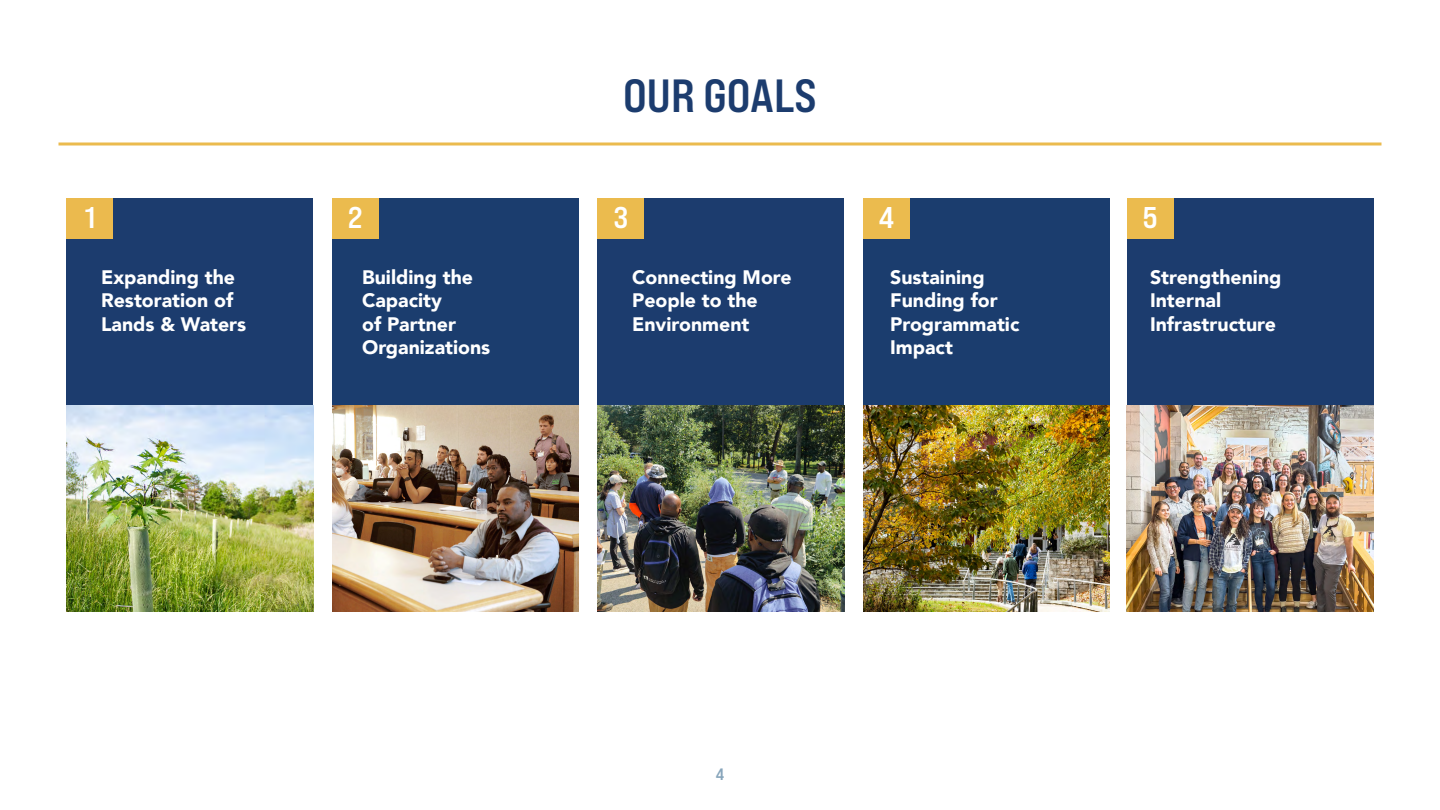
<style>
.page{position:relative;width:1440px;height:810px;background:#fff}
.page>*{position:absolute;margin:0;border:0;box-sizing:border-box;transform-origin:0 0}
.t1{font:46.5px "Bebas Neue Pro Exp Bd";color:#1c3c6e}
.t2{font:30px "Bebas Neue Pro Exp Bd";color:#fff}
.t3{font:900 19.5px/23.4px "Avenir";color:#fff}
.t4{font:16.5px "Bebas Neue Pro Exp Bd";color:#87a5bb}
</style>
<div class="page">
<svg style="left:58px;top:142px;width:1324px;height:4px;background:#efcb7a"></svg>
<div style="left:67px;top:198px;width:246px;height:207px;background:#1c3c6e"></div>
<div style="left:67px;top:198px;width:46px;height:41px;background:#ebba4e"></div>
<div style="left:332px;top:198px;width:247px;height:207px;background:#1b3d6e"></div>
<div style="left:332px;top:198px;width:47px;height:41px;background:#ebbb4e"></div>
<div style="left:598px;top:198px;width:246px;height:207px;background:#1c3c6e"></div>
<div style="left:598px;top:198px;width:46px;height:41px;background:#ebbb4e"></div>
<div style="left:863px;top:198px;width:247px;height:207px;background:#1b3d6e"></div>
<div style="left:863px;top:198px;width:47px;height:41px;background:#ebbb4e"></div>
<div style="left:1127px;top:198px;width:246px;height:207px;background:#1c3c6e"></div>
<div style="left:1127px;top:198px;width:46px;height:41px;background:#ebbb4e"></div>
<img style="left:67px;top:405px;width:246px;height:207px">
<img style="left:598px;top:405px;width:246px;height:207px">
<img style="left:1127px;top:405px;width:246px;height:207px">
<img style="left:332px;top:405px;width:247px;height:207px">
<img style="left:863px;top:405px;width:247px;height:207px">
<h2 class="t2" style="left:85px;top:199px;width:12px">1</h2>
<p class="t3" style="left:101px;top:265px;width:147px">Expanding the<br>Restoration of<br>Lands &amp; Waters</p>
<h2 class="t2" style="left:348px;top:199px;width:16px">2</h2>
<p class="t3" style="left:362px;top:265px;width:130px">Building the<br>Capacity<br>of Partner<br>Organizations</p>
<h1 class="t1" style="left:623px;top:67px;width:195px">OUR GOALS</h1>
<h2 class="t2" style="left:614px;top:199px;width:16px">3</h2>
<p class="t3" style="left:632px;top:265px;width:161px">Connecting More<br>People to the<br>Environment</p>
<h2 class="t2" style="left:879px;top:199px;width:17px">4</h2>
<p class="t3" style="left:890px;top:265px;width:131px">Sustaining<br>Funding for<br>Programmatic<br>Impact</p>
<h2 class="t2" style="left:1143px;top:199px;width:16px">5</h2>
<p class="t3" style="left:1150px;top:265px;width:133px">Strengthening<br>Internal<br>Infrastructure</p>
<p class="t4" style="left:716px;top:764px;width:10px">4</p>
</div>
